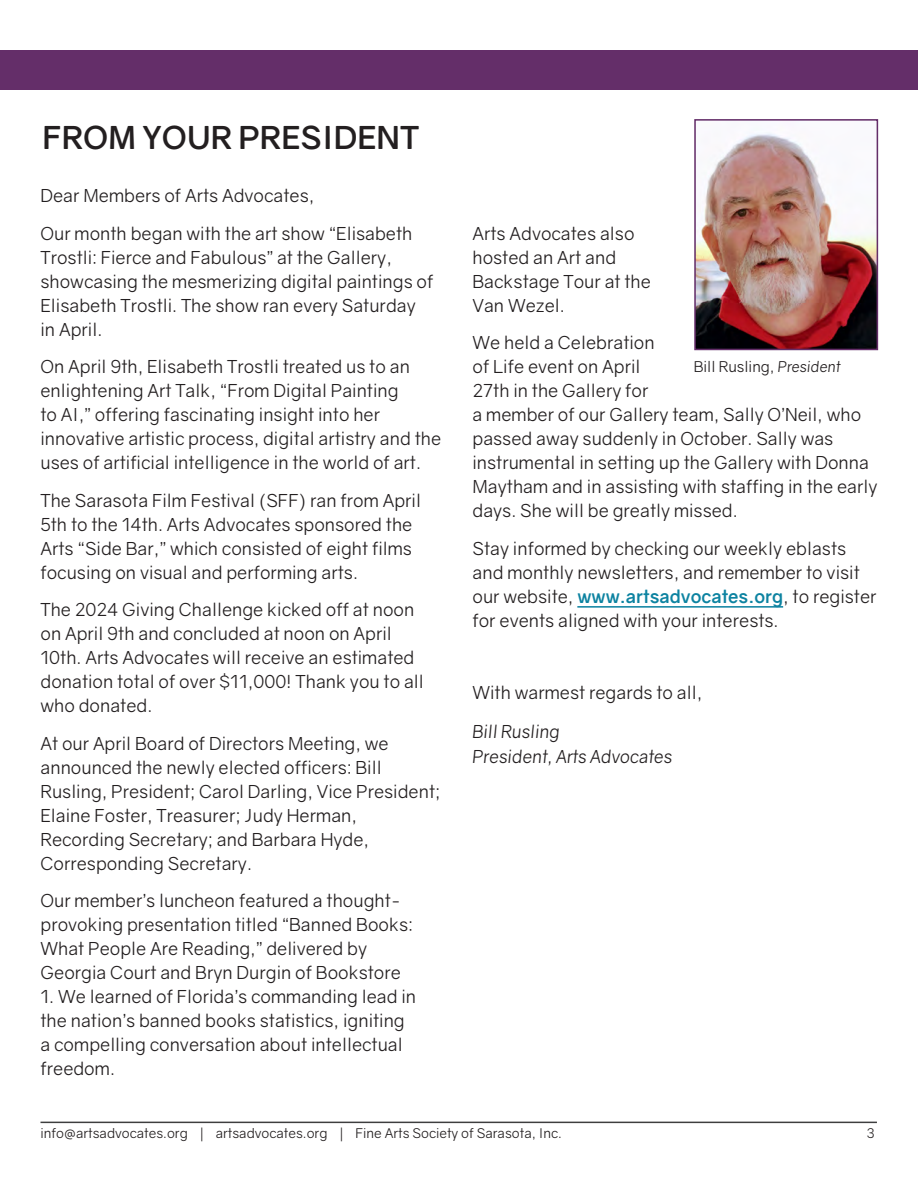
<style>
.page{position:relative;width:918px;height:1188px;background:#fff}
.page>*{position:absolute;margin:0;border:0;box-sizing:border-box;transform-origin:0 0}
.t1{font:700 31.5px "Gravity";color:#231f20}
.t2{font:18px/24px "Gravity";color:#231f20}
.t3{font:italic 18px "Gravity";color:#231f20}
.t4{font:15px "Gravity";color:#231f20}
.t5{font:13.5px "Gravity";color:#231f20}
.s1{font-weight:700;color:#0d83a1}
.s2{font-style:italic}
</style>
<div class="page">
<hr style="left:577px;top:606px;width:206px;height:2px;background:#0d83a1">
<img style="left:697px;top:132px;width:178px;height:215px">
<div style="left:694px;top:119px;width:184px;height:231px;border:2px solid #642e69"></div>
<div style="left:0;top:50px;width:918px;height:40px;background:#642e69"></div>
<hr style="left:40px;top:1122px;width:837px;height:1px;background:#3e3e3f">
<p class="t1" style="left:43px;top:118px;width:378px">FROM YOUR PRESIDENT</p>
<p class="t2" style="left:40px;top:184px;width:275px">Dear Members of Arts Advocates,</p>
<p class="t2" style="left:40px;top:221px;width:394px">Our month began with the art show “Elisabeth Trostli: Fierce and Fabulous” at the Gallery, showcasing the mesmerizing digital paintings of Elisabeth Trostli. The show ran every Saturday in April.</p>
<p class="t2" style="left:40px;top:355px;width:402px">On April 9th, Elisabeth Trostli treated us to an enlightening Art Talk, “From Digital Painting<br>to AI,” offering fascinating insight into her innovative artistic process, digital artistry and the uses of artificial intelligence in the world of art.</p>
<p class="t2" style="left:40px;top:488px;width:382px">The Sarasota Film Festival (SFF) ran from April 5th to the 14th. Arts Advocates sponsored the Arts “Side Bar,” which consisted of eight films focusing on visual and performing arts.</p>
<p class="t2" style="left:40px;top:598px;width:385px">The 2024 Giving Challenge kicked off at noon on April 9th and concluded at noon on April 10th. Arts Advocates will receive an estimated donation total of over $11,000! Thank you to all who donated.</p>
<p class="t2" style="left:40px;top:731px;width:401px">At our April Board of Directors Meeting, we announced the newly elected officers: Bill Rusling, President; Carol Darling, Vice President; Elaine Foster, Treasurer; Judy Herman, Recording Secretary; and Barbara Hyde, Corresponding Secretary.</p>
<p class="t2" style="left:40px;top:889px;width:374px">Our member’s luncheon featured a thought&shy;provoking presentation titled “Banned Books:<br>What People Are Reading,” delivered by Georgia Court and Bryn Durgin of Bookstore</p>
<p class="t2" style="left:40px;top:985px;width:377px">1. We learned of Florida’s commanding lead in the nation’s banned books statistics, igniting a compelling conversation about intellectual freedom.</p>
<p class="t2" style="left:472px;top:221px;width:180px">Arts Advocates also hosted an Art and<br>Backstage Tour at the<br>Van Wezel.</p>
<p class="t2" style="left:472px;top:331px;width:407px">We held a Celebration<br>of Life event on April<br>27th in the Gallery for<br>a member of our Gallery team, Sally O’Neil, who passed away suddenly in October. Sally was instrumental in setting up the Gallery with Donna Maytham and in assisting with staffing in the early days. She will be greatly missed.</p>
<p class="t2" style="left:472px;top:536px;width:406px">Stay informed by checking our weekly eblasts and monthly newsletters, and remember to visit our website, <span class="s1">www.artsadvocates.org</span>, to register for events aligned with your interests.</p>
<p class="t4" style="left:694px;top:358px;width:148px">Bill Rusling, <span class="s2">President</span></p>
<p class="t2" style="left:472px;top:680px;width:231px">With warmest regards to all,</p>
<p class="t3" style="left:472px;top:720px;width:89px">Bill Rusling</p>
<p class="t3" style="left:472px;top:746px;width:202px">President, Arts Advocates</p>
<p class="t5" style="left:40px;top:1125px;width:523px">info@artsadvocates.org | artsadvocates.org | Fine Arts Society of Sarasota, Inc.</p>
<p class="t5" style="left:867px;top:1125px;width:9px">3</p>
</div>
